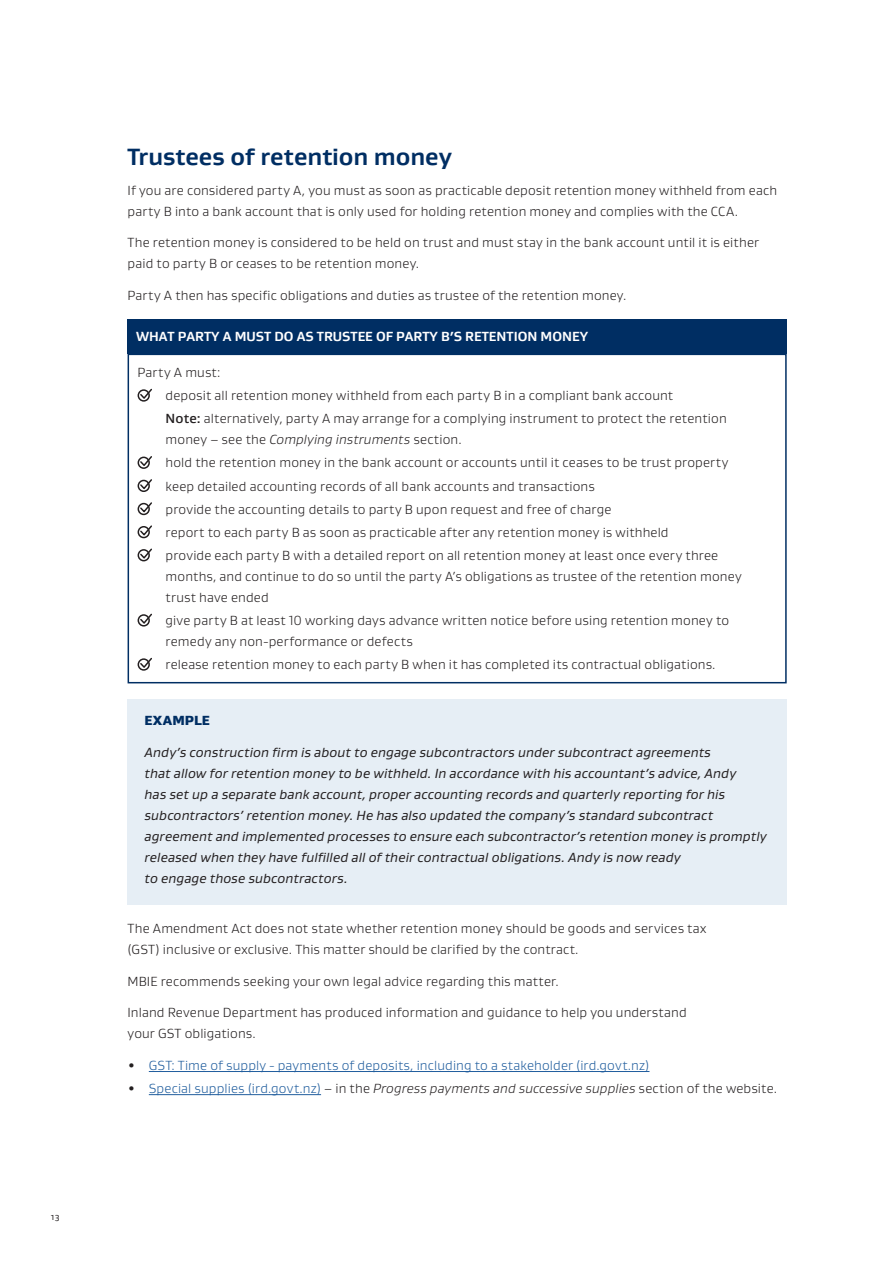
<style>
.page{position:relative;width:893px;height:1263px;background:#fff}
.page>*{position:absolute;margin:0;border:0;box-sizing:border-box;transform-origin:0 0}
.t1{font:700 24px "Gustan";letter-spacing:-.005em;color:#002e63}
.t2{font:300 13.5px/23.1px "Gustan";letter-spacing:.01em;color:#231f20}
.t3{font:italic 13.5px/21px "Gustan";letter-spacing:.005em;color:#231f20}
.t4{font:italic 300 13.5px "Gustan";letter-spacing:.005em;color:#231f20}
.t5{font:300 13.5px "Gustan";letter-spacing:.01em;color:#215e9e}
.t6{font:700 13.5px "Gustan";color:#fff}
.t7{font:900 13.5px "Gustan";letter-spacing:.01em;color:#002e63}
.t8{font:9px "Gustan";color:#231f20}
.s1{font-weight:500}
.s2{font-style:italic}
.s3{font-weight:700;color:#231f20}
.s4{font-weight:700;font-style:normal}
.s5{font-style:normal;color:#215e9e}
.s6{font-style:normal}
</style>
<div class="page">
<div style="left:128px;top:699px;width:659px;height:205px;background:#e6eef5"></div>
<hr style="left:149px;top:1071px;width:500px;height:1px;background:#215e9e">
<hr style="left:149px;top:1094px;width:172px;height:1px;background:#215e9e">
<div style="left:128px;top:319px;width:659px;height:35px;background:#002e63"></div>
<div style="left:138px;top:389px;width:12px;height:13px;border:2px solid #231f20;border-radius:50%"></div>
<svg style="left:139px;top:388px;width:13px;height:12px"></svg>
<div style="left:138px;top:457px;width:12px;height:12px;border:2px solid #231f20;border-radius:50%"></div>
<svg style="left:139px;top:456px;width:13px;height:12px"></svg>
<div style="left:138px;top:480px;width:12px;height:12px;border:2px solid #231f20;border-radius:50%"></div>
<svg style="left:139px;top:479px;width:13px;height:12px"></svg>
<div style="left:138px;top:503px;width:12px;height:12px;border:2px solid #231f20;border-radius:50%"></div>
<svg style="left:139px;top:502px;width:13px;height:12px"></svg>
<div style="left:138px;top:526px;width:12px;height:12px;border:2px solid #231f20;border-radius:50%"></div>
<svg style="left:139px;top:525px;width:13px;height:12px"></svg>
<div style="left:138px;top:549px;width:12px;height:12px;border:2px solid #231f20;border-radius:50%"></div>
<svg style="left:139px;top:548px;width:13px;height:12px"></svg>
<div style="left:138px;top:614px;width:12px;height:12px;border:2px solid #231f20;border-radius:50%"></div>
<svg style="left:139px;top:613px;width:13px;height:12px"></svg>
<div style="left:138px;top:658px;width:12px;height:13px;border:2px solid #231f20;border-radius:50%"></div>
<svg style="left:139px;top:657px;width:13px;height:12px"></svg>
<div style="left:128px;top:354px;width:659px;height:329px;border:2px solid #002e63"></div>
<p class="t8" style="left:51px;top:1210px;width:10px">13</p>
<h1 class="t1" style="left:128px;top:141px;width:326px">Trustees of retention money</h1>
<p class="t2" style="left:128px;top:179px;width:651px;line-height:21px">If you are considered party A, you must as soon as practicable deposit retention money withheld from each party B into a bank account that is only used for holding retention money and complies with the CCA.</p>
<p class="t2" style="left:128px;top:232px;width:633px;line-height:21px">The retention money is considered to be held on trust and must stay in the bank account until it is either paid to party B or ceases to be retention money.</p>
<p class="t2" style="left:128px;top:283px;width:500px">Party A then has specific obligations and duties as trustee of the retention money.</p>
<p class="t6" style="left:136px;top:327px;width:453px">WHAT PARTY A MUST DO AS TRUSTEE OF PARTY B’S RETENTION MONEY</p>
<p class="t2" style="left:166px;top:360px;width:563px;text-indent:-28px">Party A must:<br>deposit all retention money withheld from each party B in a compliant bank account<br><span class="s1">Note:</span> alternatively, party A may arrange for a complying instrument to protect the retention</p>
<p class="t2" style="left:166px;top:428px;width:564px">money – see the <span class="s2">Complying instruments</span> section.<br>hold the retention money in the bank account or accounts until it ceases to be trust property keep detailed accounting records of all bank accounts and transactions<br>provide the accounting details to party B upon request and free of charge<br>report to each party B as soon as practicable after any retention money is withheld<br>provide each party B with a detailed report on all retention money at least once every three</p>
<p class="t2" style="left:166px;top:565px;width:578px;line-height:21px">months, and continue to do so until the party A’s obligations as trustee of the retention money trust have ended</p>
<p class="t2" style="left:166px;top:610px;width:565px;line-height:21px">give party B at least 10 working days advance written notice before using retention money to remedy any non-performance or defects</p>
<p class="t2" style="left:166px;top:653px;width:551px">release retention money to each party B when it has completed its contractual obligations.</p>
<p class="t7" style="left:145px;top:712px;width:67px">EXAMPLE</p>
<p class="t3" style="left:145px;top:741px;width:624px">Andy’s construction firm is about to engage subcontractors under subcontract agreements<br>that allow for retention money to be withheld. In accordance with his accountant’s advice, Andy<br>has set up a separate bank account, proper accounting records and quarterly reporting for his subcontractors’ retention money. He has also updated the company’s standard subcontract agreement and implemented processes to ensure each subcontractor’s retention money is promptly released when they have fulfilled all of their contractual obligations. Andy is now ready<br>to engage those subcontractors.</p>
<p class="t2" style="left:128px;top:917px;width:580px;line-height:21px">The Amendment Act does not state whether retention money should be goods and services tax (GST) inclusive or exclusive. This matter should be clarified by the contract.</p>
<p class="t2" style="left:128px;top:969px;width:433px">MBIE recommends seeking your own legal advice regarding this matter.</p>
<p class="t2" style="left:128px;top:1002px;width:561px;line-height:21px">Inland Revenue Department has produced information and guidance to help you understand your GST obligations.</p>
<p class="t5" style="left:128px;top:1057px;width:523px"><span class="s3">•</span> GST: Time of supply - payments of deposits, including to a stakeholder (ird.govt.nz)</p>
<p class="t4" style="left:128px;top:1080px;width:651px"><span class="s4">•</span> <span class="s5">Special supplies (ird.govt.nz)</span> <span class="s6">– in the</span> Progress payments and successive supplies <span class="s6">section of the website.</span></p>
</div>
